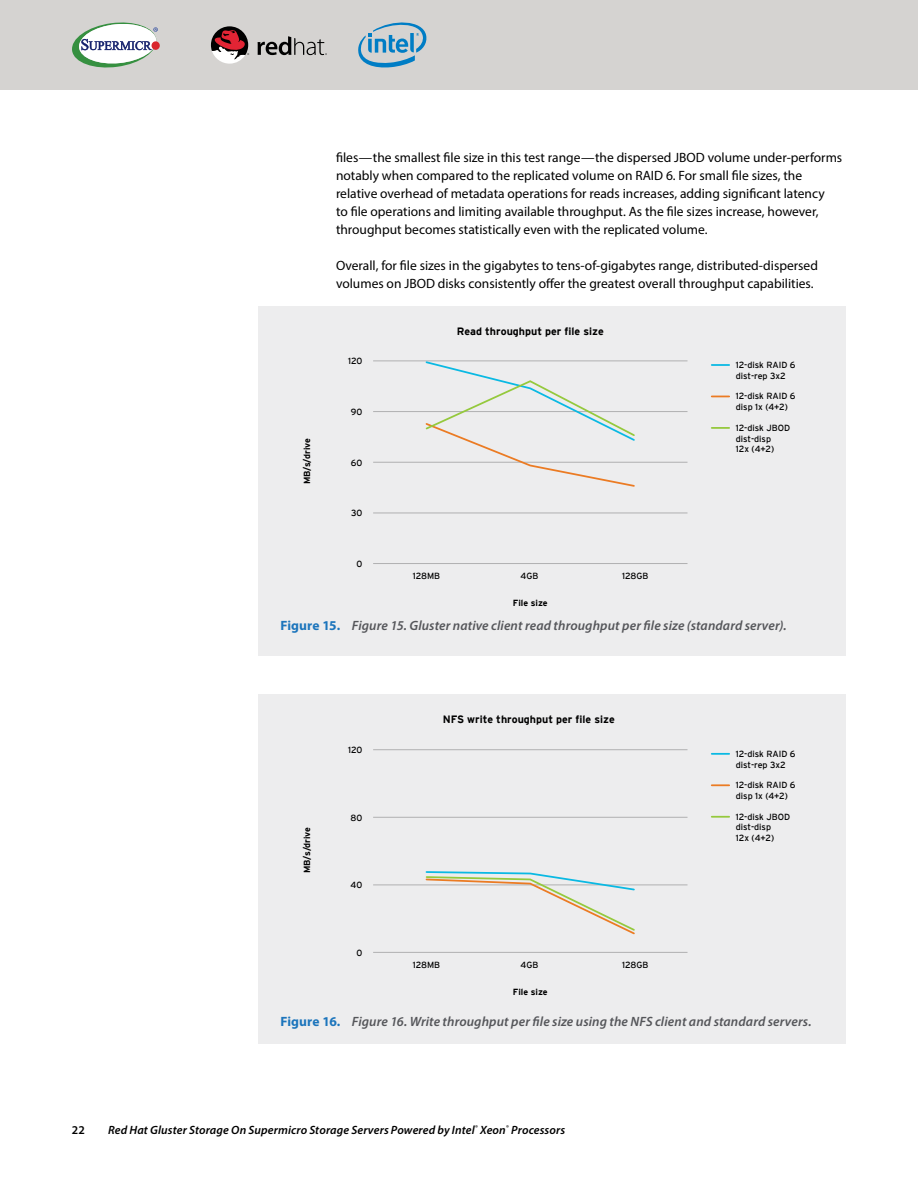
<style>
.page{position:relative;width:918px;height:1188px;background:#fff}
.page>*{position:absolute;margin:0;border:0;box-sizing:border-box;transform-origin:0 0}
.t1{font:13.5px/18px "Myriad Pro";color:#000}
.t2{font:italic 600 13.5px "Myriad Pro";letter-spacing:.005em;color:#55565a}
.t3{font:italic 600 12px "Myriad Pro";letter-spacing:.01em;color:#000}
.t4{font:600 12px "Myriad Pro";color:#000}
.t5{font:700 10.65px "Interstate";color:#000}
.t6{font:8.85px/10.6px "Interstate";color:#000}
.t7{font:700 8.85px "Interstate";color:#000}
.s1{font-weight:700;font-style:normal;color:#1c75bc}
</style>
<div class="page">
<div style="left:0;top:0;width:918px;height:90px;background:#d5d3d1"></div>
<svg style="left:152px;top:41px;width:8px;height:9px"></svg>
<svg style="left:72px;top:22px;width:86px;height:46px"></svg>
<svg style="left:358px;top:22px;width:68px;height:46px"></svg>
<svg style="left:258px;top:36px;width:69px;height:19px"></svg>
<svg style="left:211px;top:26px;width:38px;height:38px"></svg>
<div style="left:258px;top:306px;width:588px;height:349px;background:#ededee"></div>
<hr style="left:373px;top:563px;width:315px;height:1px;background:#b0b0b1">
<hr style="left:373px;top:513px;width:315px;height:1px;background:#b0b0b1">
<hr style="left:373px;top:462px;width:315px;height:1px;background:#b0b0b1">
<hr style="left:373px;top:411px;width:315px;height:1px;background:#b0b0b1">
<hr style="left:373px;top:360px;width:315px;height:1px;background:#b0b0b1">
<svg style="left:424px;top:360px;width:212px;height:127px"></svg>
<svg style="left:712px;top:364px;width:17px;height:2px"></svg>
<svg style="left:712px;top:396px;width:17px;height:1px"></svg>
<svg style="left:712px;top:427px;width:17px;height:2px"></svg>
<div style="left:258px;top:695px;width:588px;height:349px;background:#ededee"></div>
<hr style="left:373px;top:952px;width:315px;height:1px;background:#b0b0b1">
<hr style="left:373px;top:884px;width:315px;height:1px;background:#b0b0b1">
<hr style="left:373px;top:817px;width:315px;height:1px;background:#b0b0b1">
<hr style="left:373px;top:749px;width:315px;height:1px;background:#b0b0b1">
<svg style="left:425px;top:871px;width:211px;height:64px"></svg>
<svg style="left:712px;top:753px;width:17px;height:2px"></svg>
<svg style="left:712px;top:784px;width:17px;height:2px"></svg>
<svg style="left:712px;top:816px;width:17px;height:2px"></svg>
<p class="t7" style="left:302px;top:484px;width:48px;rotate:-90deg">MB/s/drive</p>
<p class="t1" style="left:336px;top:148px;width:508px">files—the smallest file size in this test range—the dispersed JBOD volume under-performs notably when compared to the replicated volume on RAID 6. For small file sizes, the relative overhead of metadata operations for reads increases, adding significant latency<br>to file operations and limiting available throughput. As the file sizes increase, however, throughput becomes statistically even with the replicated volume.</p>
<p class="t1" style="left:336px;top:256px;width:483px">Overall, for file sizes in the gigabytes to tens-of-gigabytes range, distributed-dispersed volumes on JBOD disks consistently offer the greatest overall throughput capabilities.</p>
<p class="t5" style="left:457px;top:325px;width:148px">Read throughput per file size</p>
<p class="t6" style="left:348px;top:356px;width:16px">120</p>
<p class="t6" style="left:351px;top:406px;width:13px">90</p>
<p class="t6" style="left:351px;top:457px;width:13px">60</p>
<p class="t6" style="left:351px;top:508px;width:13px">30</p>
<p class="t6" style="left:357px;top:558px;width:7px">0</p>
<p class="t6" style="left:413px;top:570px;width:29px">128MB</p>
<p class="t6" style="left:521px;top:570px;width:19px">4GB</p>
<p class="t6" style="left:622px;top:570px;width:28px">128GB</p>
<p class="t7" style="left:513px;top:598px;width:36px">File size</p>
<p class="t6" style="left:736px;top:360px;width:61px">12-disk RAID 6 dist-rep 3x2</p>
<p class="t6" style="left:736px;top:391px;width:61px">12-disk RAID 6 disp 1x (4+2)</p>
<p class="t6" style="left:736px;top:422px;width:56px">12-disk JBOD dist-disp<br>12x (4+2)</p>
<p class="t2" style="left:280px;top:617px;width:508px"><span class="s1">Figure 15.</span> Figure 15. Gluster native client read throughput per file size (standard server).</p>
<p class="t7" style="left:302px;top:873px;width:48px;rotate:-90deg">MB/s/drive</p>
<p class="t6" style="left:348px;top:744px;width:16px">120</p>
<p class="t6" style="left:351px;top:812px;width:13px">80</p>
<p class="t6" style="left:351px;top:880px;width:13px">40</p>
<p class="t6" style="left:357px;top:947px;width:7px">0</p>
<p class="t5" style="left:443px;top:714px;width:174px">NFS write throughput per file size</p>
<p class="t6" style="left:413px;top:959px;width:29px">128MB</p>
<p class="t6" style="left:521px;top:959px;width:19px">4GB</p>
<p class="t6" style="left:622px;top:959px;width:28px">128GB</p>
<p class="t7" style="left:513px;top:987px;width:36px">File size</p>
<p class="t6" style="left:736px;top:748px;width:61px">12-disk RAID 6 dist-rep 3x2</p>
<p class="t6" style="left:736px;top:780px;width:61px">12-disk RAID 6 disp 1x (4+2)</p>
<p class="t6" style="left:736px;top:811px;width:56px">12-disk JBOD dist-disp<br>12x (4+2)</p>
<p class="t2" style="left:280px;top:1013px;width:533px"><span class="s1">Figure 16.</span> Figure 16. Write throughput per file size using the NFS client and standard servers.</p>
<p class="t4" style="left:72px;top:1122px;width:14px">22</p>
<p class="t3" style="left:108px;top:1122px;width:459px">Red Hat Gluster Storage On Supermicro Storage Servers Powered by Intel<sup>®</sup> Xeon<sup>®</sup> Processors</p>
</div>
